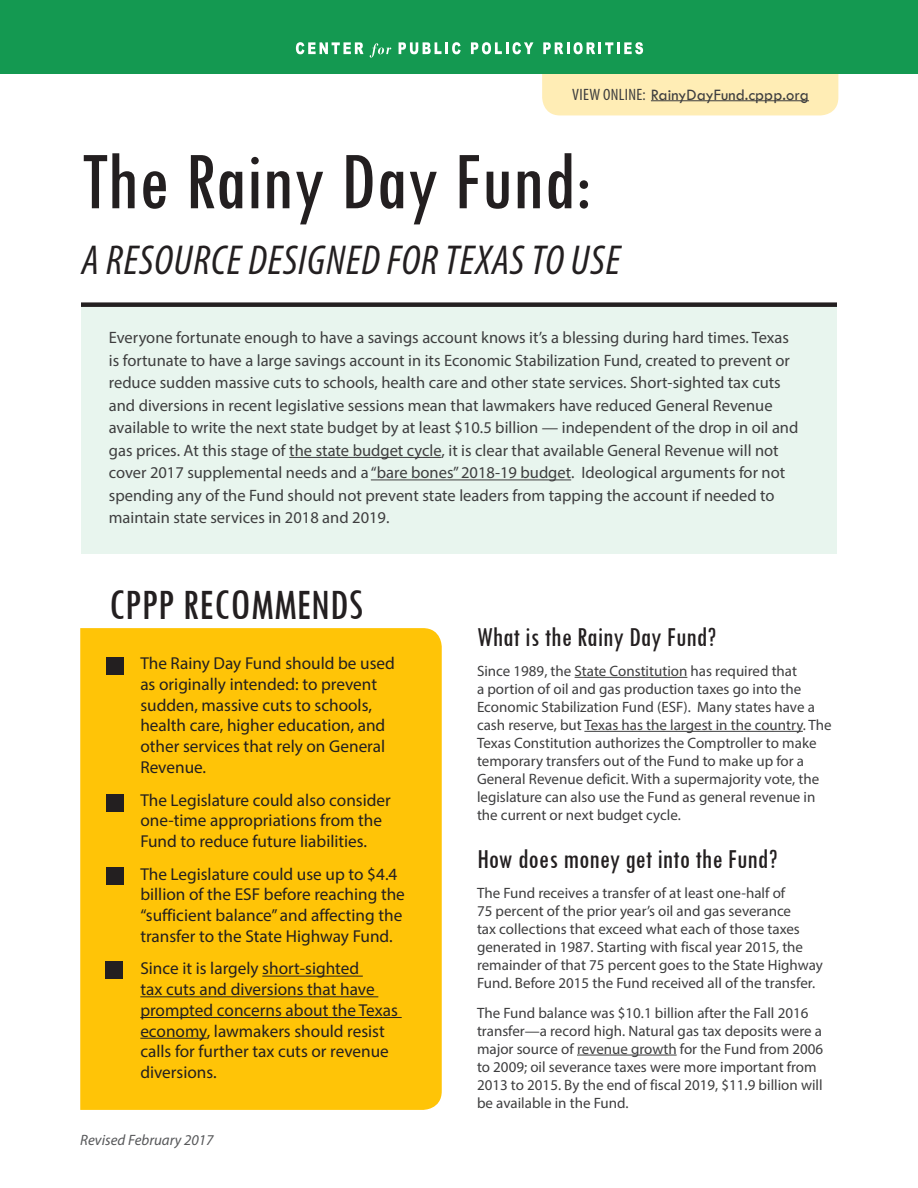
<style>
.page{position:relative;width:918px;height:1188px;background:#fff}
.page>*{position:absolute;margin:0;border:0;box-sizing:border-box;transform-origin:0 0}
.t1{font:condensed 85.5px "Tw Cen";color:#231f20}
.t2{font:condensed 45px "Tw Cen";color:#231f20}
.t3{font:italic condensed 42px "Myriad Pro";letter-spacing:.02em;color:#231f20}
.t4{font:condensed 28.5px "Tw Cen";color:#231f20}
.No_Spacing{font:17.25px/20.7px "Myriad Pro";color:#231f20}
.Body_Text{font:16.5px/22.5px "Myriad Pro";color:#3e3e3f}
.t5{font:16.5px "Tw Cen";letter-spacing:.005em;color:#3e3e3f}
.Body_Text-2{font:15px/18px "Myriad Pro";color:#3e3e3f}
.Body_Text-3{font:italic 15px "Myriad Pro";color:#57585a}
.s1{font-family:"Myriad Pro";font-stretch:condensed}
</style>
<div class="page">
<div style="left:542px;top:74px;width:296px;height:41px;background:#ffedb5"></div>
<div style="left:81px;top:304px;width:756px;height:249px;background:#e8f5ee"></div>
<div style="left:80px;top:628px;width:362px;height:482px;background:#ffc407"></div>
<div style="left:0;top:0;width:918px;height:74px;background:#149951"></div>
<svg style="left:296px;top:42px;width:67px;height:12px"></svg>
<svg style="left:370px;top:43px;width:21px;height:15px"></svg>
<svg style="left:399px;top:42px;width:62px;height:12px"></svg>
<svg style="left:471px;top:42px;width:62px;height:12px"></svg>
<svg style="left:543px;top:42px;width:100px;height:12px"></svg>
<hr style="left:289px;top:457px;width:153px;height:1px;background:#3e3e3f">
<hr style="left:371px;top:480px;width:200px;height:1px;background:#3e3e3f">
<hr style="left:575px;top:677px;width:112px;height:1px;background:#3e3e3f">
<hr style="left:584px;top:731px;width:219px;height:1px;background:#3e3e3f">
<hr style="left:577px;top:1055px;width:100px;height:1px;background:#3e3e3f">
<div style="left:81px;top:302px;width:756px;height:5px;background:#231f20"></div>
<hr style="left:262px;top:976px;width:101px;height:1px;background:#231f20">
<hr style="left:140px;top:996px;width:238px;height:1px;background:#231f20">
<hr style="left:140px;top:1017px;width:262px;height:1px;background:#231f20">
<hr style="left:140px;top:1038px;width:67px;height:1px;background:#231f20">
<hr style="left:651px;top:100px;width:158px;height:1px;background:#3e3e3f">
<div style="left:106px;top:867px;width:17px;height:17px;background:#231f20"></div>
<div style="left:106px;top:658px;width:17px;height:17px;background:#231f20"></div>
<div style="left:106px;top:794px;width:17px;height:17px;background:#231f20"></div>
<div style="left:105px;top:962px;width:18px;height:17px;background:#231f20"></div>
<p class="t5" style="left:572px;top:84px;width:238px"><span class="s1">VIEW ONLINE:</span> RainyDayFund.cppp.org</p>
<p class="t1" style="left:81px;top:130px;width:512px">The Rainy Day Fund:</p>
<p class="t3" style="left:81px;top:235px;width:540px">A RESOURCE DESIGNED FOR TEXAS TO USE</p>
<p class="Body_Text" style="left:109px;top:326px;width:691px">Everyone fortunate enough to have a savings account knows it’s a blessing during hard times. Texas is fortunate to have a large savings account in its Economic Stabilization Fund, created to prevent or reduce sudden massive cuts to schools, health care and other state services. Short-sighted tax cuts and diversions in recent legislative sessions mean that lawmakers have reduced General Revenue available to write the next state budget by at least $10.5 billion — independent of the drop in oil and gas prices. At this stage of the state budget cycle, it is clear that available General Revenue will not cover 2017 supplemental needs and a “bare bones” 2018-19 budget. Ideological arguments for not spending any of the Fund should not prevent state leaders from tapping the account if needed to maintain state services in 2018 and 2019.</p>
<p class="t2" style="left:109px;top:578px;width:256px">CPPP RECOMMENDS</p>
<p class="No_Spacing" style="left:140px;top:653px;width:256px">The Rainy Day Fund should be used as originally intended: to prevent sudden, massive cuts to schools, health care, higher education, and other services that rely on General<br>Revenue.</p>
<p class="No_Spacing" style="left:140px;top:789px;width:252px">The Legislature could also consider one-time appropriations from the<br>Fund to reduce future liabilities.</p>
<p class="No_Spacing" style="left:140px;top:863px;width:266px">The Legislature could use up to $4.4 billion of the ESF before reaching the “sufficient balance” and affecting the transfer to the State Highway Fund.</p>
<p class="No_Spacing" style="left:140px;top:958px;width:259px">Since it is largely short-sighted<br>tax cuts and diversions that have prompted concerns about the Texas economy, lawmakers should resist calls for further tax cuts or revenue diversions.</p>
<p class="Body_Text-3" style="left:80px;top:1130px;width:135px">Revised February 2017</p>
<p class="t4" style="left:477px;top:620px;width:241px">What is the Rainy Day Fund?</p>
<p class="Body_Text-2" style="left:477px;top:662px;width:356px">Since 1989, the State Constitution has required that<br>a portion of oil and gas production taxes go into the Economic Stabilization Fund (ESF). Many states have a cash reserve, but Texas has the largest in the country. The Texas Constitution authorizes the Comptroller to make temporary transfers out of the Fund to make up for a General Revenue deficit. With a supermajority vote, the legislature can also use the Fund as general revenue in the current or next budget cycle.</p>
<p class="t4" style="left:477px;top:841px;width:302px">How does money get into the Fund?</p>
<p class="Body_Text-2" style="left:477px;top:883px;width:347px">The Fund receives a transfer of at least one-half of<br>75 percent of the prior year’s oil and gas severance<br>tax collections that exceed what each of those taxes generated in 1987. Starting with fiscal year 2015, the remainder of that 75 percent goes to the State Highway Fund. Before 2015 the Fund received all of the transfer.</p>
<p class="Body_Text-2" style="left:477px;top:1003px;width:348px">The Fund balance was $10.1 billion after the Fall 2016 transfer—a record high. Natural gas tax deposits were a major source of revenue growth for the Fund from 2006 to 2009; oil severance taxes were more important from 2013 to 2015. By the end of fiscal 2019, $11.9 billion will be available in the Fund.</p>
</div>
